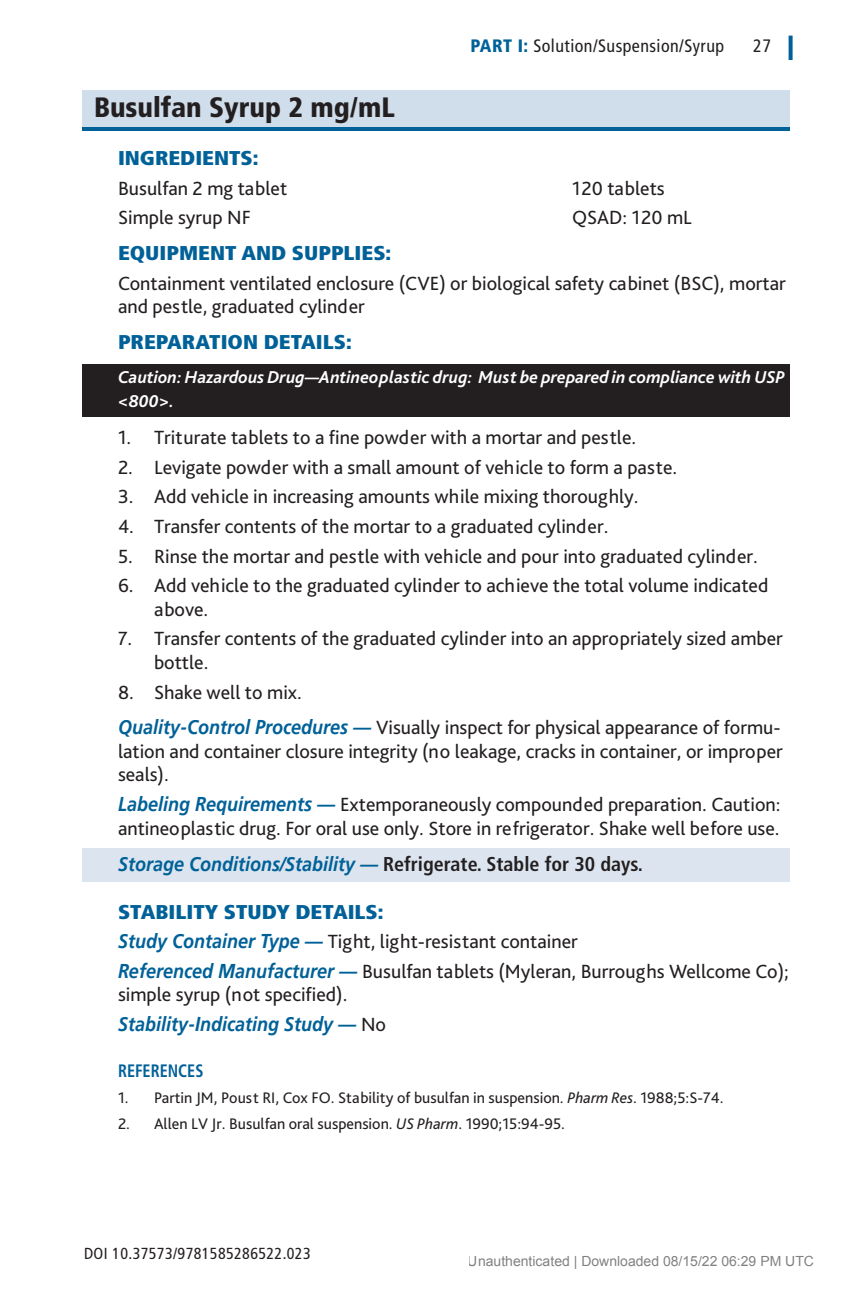
<style>
.page{position:relative;width:864px;height:1296px;background:#fff}
.page>*{position:absolute;margin:0;border:0;box-sizing:border-box;transform-origin:0 0}
.t1{font:900 condensed 28px "Frutiger LT Std";color:#231f20}
.Body--Ingredients{font:20px/23.6px "Bliss Pro";color:#231f20}
.Number{font:20px/23.6px "Bliss Pro";color:#231f20}
.t2{font:900 condensed 20px "Frutiger LT Std";color:#006198;scale:1.1 1}
.Boxed_Lines{font:italic 700 20px "Frutiger LT";color:#006198;scale:.9 1}
.Body--Ingredients-2{font:italic 700 20px "Frutiger LT";color:#006198;scale:.9 1}
.Hazardous_Drug{font:italic 700 18px/23.6px "Bliss Pro";color:#fff}
.t3{font:condensed 18px "Frutiger LT Std";letter-spacing:.025em;color:#231f20}
.Reference_Head{font:700 condensed 18px "Frutiger LT Std";color:#006198;scale:.9 1}
.References{font:16px "Bliss Pro";color:#231f20}
.DOI{font:condensed 16px "Frutiger LT Std";letter-spacing:.025em;color:#231f20}
.t4{font:14px "Arial";color:rgb(0 0 0/.5)}
.s1{font-weight:900;color:#006198}
.s2{font-family:"Frutiger LT";font-weight:700;font-style:italic;color:#006198}
.s3{font-family:"Frutiger LT Std";font-style:normal;font-stretch:condensed;color:#231f20}
.s4{font-family:"Bliss Pro";font-weight:400;font-style:normal;color:#231f20}
.s5{font-style:italic}
</style>
<div class="page">
<svg style="left:789px;top:36px;width:4px;height:24px"></svg>
<div style="left:82px;top:90px;width:708px;height:40px;background:#d0ddea"></div>
<hr style="left:82px;top:127px;width:708px;height:4px;background:#006198">
<div style="left:82px;top:364px;width:708px;height:53px;background:#231f20"></div>
<div style="left:82px;top:848px;width:708px;height:34px;background:#dce5ef"></div>
<p class="t3" style="left:470px;top:35px;width:255px"><span class="s1">PART I:</span> Solution/Suspension/Syrup</p>
<p class="t3" style="left:753px;top:35px;width:19px">27</p>
<h1 class="t1" style="left:94px;top:90px;width:302px">Busulfan Syrup 2 mg/mL</h1>
<h2 class="t2" style="left:118px;top:146px;width:129px">INGREDIENTS:</h2>
<p class="Body--Ingredients" style="left:118px;top:176px;width:171px">Busulfan 2 mg tablet</p>
<p class="Body--Ingredients" style="left:572px;top:176px;width:94px">120 tablets</p>
<p class="Body--Ingredients" style="left:118px;top:205px;width:134px">Simple syrup NF</p>
<p class="Body--Ingredients" style="left:572px;top:205px;width:121px">QSAD: 120 mL</p>
<h2 class="t2" style="left:118px;top:241px;width:250px">EQUIPMENT AND SUPPLIES:</h2>
<p class="Body--Ingredients" style="left:118px;top:271px;width:669px">Containment ventilated enclosure (CVE) or biological safety cabinet (BSC), mortar and pestle, graduated cylinder</p>
<h2 class="t2" style="left:118px;top:330px;width:214px">PREPARATION DETAILS:</h2>
<p class="Hazardous_Drug" style="left:118px;top:365px;width:669px">Caution: Hazardous Drug—Antineoplastic drug: Must be prepared in compliance with USP &lt;800&gt;.</p>
<p class="Number" style="left:118px;top:425px;width:520px">1. Triturate tablets to a fine powder with a mortar and pestle.</p>
<p class="Number" style="left:118px;top:455px;width:561px">2. Levigate powder with a small amount of vehicle to form a paste.</p>
<p class="Number" style="left:118px;top:484px;width:522px">3. Add vehicle in increasing amounts while mixing thoroughly.</p>
<p class="Number" style="left:118px;top:514px;width:492px">4. Transfer contents of the mortar to a graduated cylinder.</p>
<p class="Number" style="left:118px;top:544px;width:642px">5. Rinse the mortar and pestle with vehicle and pour into graduated cylinder.</p>
<p class="Number" style="left:154px;top:573px;width:616px;text-indent:-36px">6. Add vehicle to the graduated cylinder to achieve the total volume indicated above.</p>
<p class="Number" style="left:154px;top:626px;width:630px;text-indent:-36px">7. Transfer contents of the graduated cylinder into an appropriately sized amber bottle.</p>
<p class="Number" style="left:118px;top:680px;width:185px">8. Shake well to mix.</p>
<p class="Body--Ingredients" style="left:118px;top:715px;width:666px;text-align:justify"><span class="s2">Quality-Control Procedures —</span> Visually inspect for physical appearance of formu&shy;lation and container closure integrity (no leakage, cracks in container, or improper seals).</p>
<p class="Body--Ingredients" style="left:118px;top:792px;width:664px"><span class="s2">Labeling Requirements —</span> Extemporaneously compounded preparation. Caution: antineoplastic drug. For oral use only. Store in refrigerator. Shake well before use.</p>
<p class="Boxed_Lines" style="left:118px;top:852px;width:585px">Storage Conditions/Stability — <span class="s3">Refrigerate. Stable for 30 days.</span></p>
<h2 class="t2" style="left:118px;top:899px;width:243px">STABILITY STUDY DETAILS:</h2>
<p class="Body--Ingredients" style="left:118px;top:929px;width:461px"><span class="s2">Study Container Type —</span> Tight, light-resistant container</p>
<p class="Body--Ingredients" style="left:118px;top:959px;width:672px"><span class="s2">Referenced Manufacturer —</span> Busulfan tablets (Myleran, Burroughs Wellcome Co); simple syrup (not specified).</p>
<p class="Body--Ingredients-2" style="left:118px;top:1012px;width:299px">Stability-Indicating Study — <span class="s4">No</span></p>
<p class="Reference_Head" style="left:118px;top:1060px;width:97px">REFERENCES</p>
<p class="References" style="left:118px;top:1087px;width:607px">1. Partin JM, Poust RI, Cox FO. Stability of busulfan in suspension. <span class="s5">Pharm Res</span>. 1988;5:S-74.</p>
<p class="References" style="left:118px;top:1113px;width:449px">2. Allen LV Jr. Busulfan oral suspension. <span class="s5">US Pharm</span>. 1990;15:94-95.</p>
<p class="DOI" style="left:84px;top:1244px;width:228px">DOI 10.37573/9781585286522.023</p>
<p class="t4" style="left:468px;top:1253px;width:348px">Unauthenticated | Downloaded 08/15/22 06:29 PM UTC</p>
</div>
